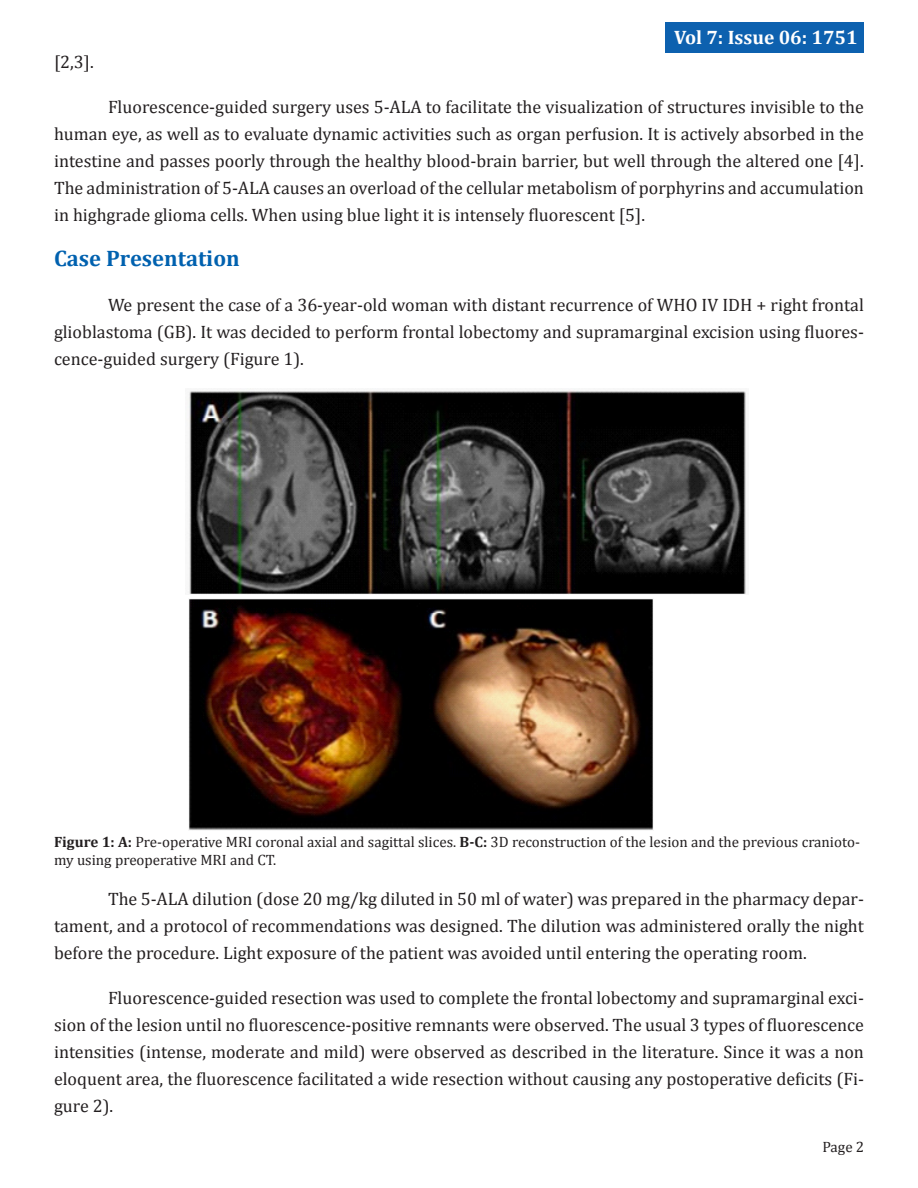
<style>
.page{position:relative;width:918px;height:1188px;background:#fff}
.page>*{position:absolute;margin:0;border:0;box-sizing:border-box;transform-origin:0 0}
.t1{font:700 22.5px "Cambria";color:#0061af}
.t2{font:700 19.5px "Cambria";color:#fff}
.t3{font:18px/27px "Cambria";color:#231f20;text-align:justify}
.t4{font:15px/18px "Cambria";color:#231f20}
.s1{font-weight:700}
</style>
<div class="page">
<div style="left:666px;top:22px;width:198px;height:30px;background:#0d61af"></div>
<img style="left:189px;top:390px;width:557px;height:204px">
<img style="left:189px;top:599px;width:464px;height:231px">
<p class="t2" style="left:674px;top:24px;width:185px">Vol 7: Issue 06: 1751</p>
<p class="t3" style="left:54px;top:48px;width:41px">[2,3].</p>
<p class="t3" style="left:54px;top:93px;width:812px;text-indent:54px">Fluorescence-guided surgery uses 5-ALA to facilitate the visualization of structures invisible to the human eye, as well as to evaluate dynamic activities such as organ perfusion. It is actively absorbed in the intestine and passes poorly through the healthy blood-brain barrier, but well through the altered one [4].<br>The administration of 5-ALA causes an overload of the cellular metabolism of porphyrins and accumulation in highgrade glioma cells. When using blue light it is intensely fluorescent [5].</p>
<p class="t1" style="left:54px;top:242px;width:187px">Case Presentation</p>
<p class="t3" style="left:54px;top:291px;width:811px;text-indent:54px">We present the case of a 36-year-old woman with distant recurrence of WHO IV IDH + right frontal glioblastoma (GB). It was decided to perform frontal lobectomy and supramarginal excision using fluores&shy;cence-guided surgery (Figure 1).</p>
<p class="t4" style="left:54px;top:833px;width:808px"><span class="s1">Figure 1: A:</span> Pre-operative MRI coronal axial and sagittal slices. <span class="s1">B-C:</span> 3D reconstruction of the lesion and the previous cranioto&shy;my using preoperative MRI and CT.</p>
<p class="t3" style="left:54px;top:885px;width:811px;text-indent:54px">The 5-ALA dilution (dose 20 mg/kg diluted in 50 ml of water) was prepared in the pharmacy depar&shy;tament, and a protocol of recommendations was designed. The dilution was administered orally the night before the procedure. Light exposure of the patient was avoided until entering the operating room.</p>
<p class="t3" style="left:54px;top:984px;width:812px;text-indent:54px">Fluorescence-guided resection was used to complete the frontal lobectomy and supramarginal exci&shy;sion of the lesion until no fluorescence-positive remnants were observed. The usual 3 types of fluorescence intensities (intense, moderate and mild) were observed as described in the literature. Since it was a non eloquent area, the fluorescence facilitated a wide resection without causing any postoperative deficits (Fi&shy;gure 2).</p>
<p class="t4" style="left:822px;top:1138px;width:43px">Page 2</p>
</div>
